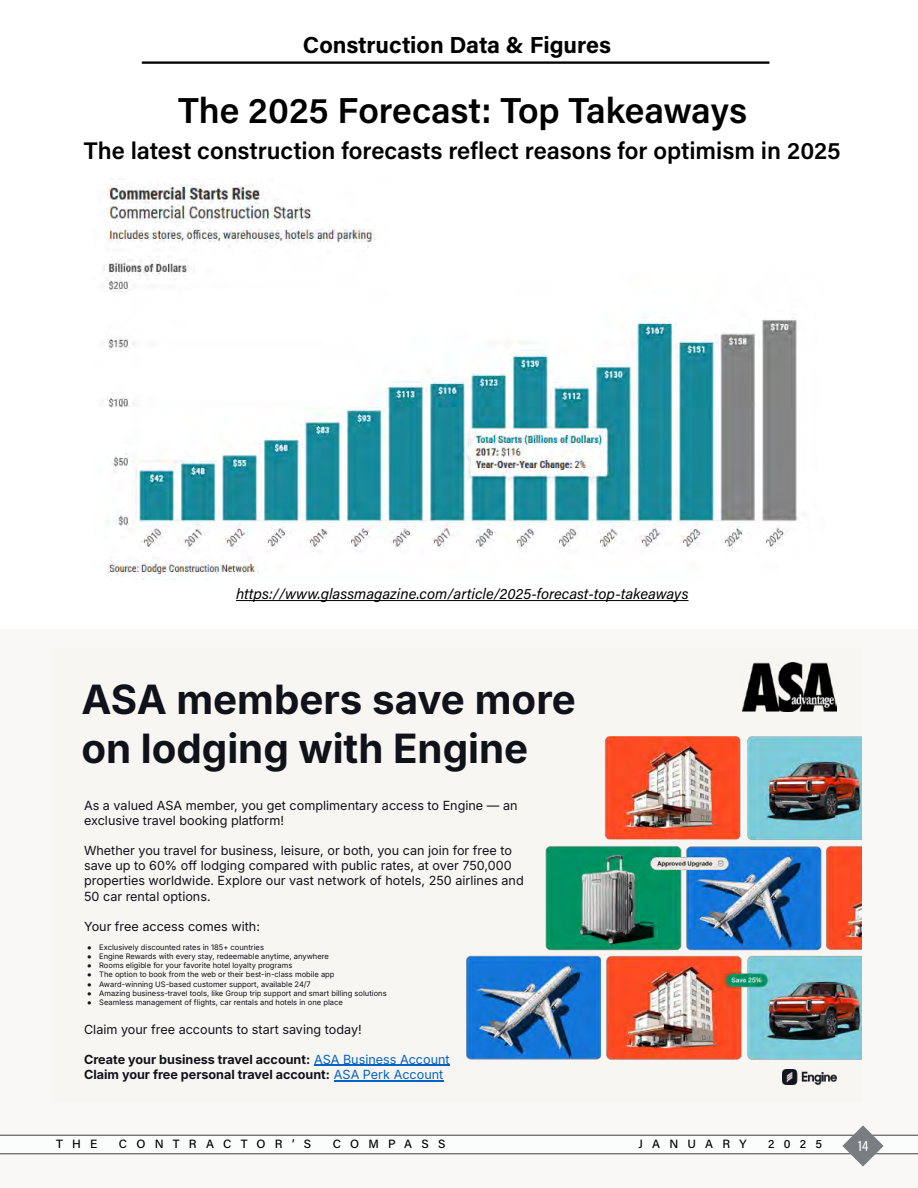
<style>
.page{position:relative;width:918px;height:1188px;background:#fff}
.page>*{position:absolute;margin:0;border:0;box-sizing:border-box;transform-origin:0 0}
.t1{font:700 40.35px/48.4px "Inter";color:#10121a}
.t2{font:600 36px "Acumin Pro";color:#000}
.t3{font:600 24px "Acumin Pro";color:#000}
.t4{font:700 23.25px "Acumin Pro";color:#000}
.t5{font:italic 15px "Acumin Pro";color:#000}
.t6{font:500 15px "Acumin Pro Cond";color:#fff}
.t7{font:12.6px/15.1px "Inter";color:#10121a}
.t8{font:700 12.6px/15.1px "Inter";color:#10121a}
.t9{font:500 12px "Acumin Pro";letter-spacing:.77em;color:#000}
.t10{font:7.5px "Inter";color:#10121a}
.s1{font-family:"Arial"}
.s2{font-weight:400;color:#0563c1}
</style>
<div class="page">
<div style="left:0;top:630px;width:918px;height:558px;background:#f9f8f6"></div>
<svg style="left:0;top:1125px;width:918px;height:42px"></svg>
<hr style="left:142px;top:61px;width:627px;height:3px;background:#000">
<img style="left:103px;top:184px;width:695px;height:395px">
<div style="left:54px;top:649px;width:807px;height:454px;background:#f8f6f2"></div>
<hr style="left:314px;top:1065px;width:136px;height:1px;background:#0563c1">
<hr style="left:334px;top:1080px;width:109px;height:1px;background:#0563c1">
<img style="left:467px;top:737px;width:394px;height:323px">
<img style="left:782px;top:1070px;width:55px;height:15px">
<img style="left:742px;top:662px;width:95px;height:50px">
<hr style="left:236px;top:600px;width:453px;height:1px;background:#000">
<h3 class="t4" style="left:303px;top:28px;width:310px">Construction Data &amp; Figures</h3>
<h2 class="t2" style="left:178px;top:86px;width:571px">The 2025 Forecast: Top Takeaways</h2>
<h3 class="t3" style="left:84px;top:134px;width:758px">The latest construction forecasts reflect reasons for optimism in 2025</h3>
<h3 class="t5" style="left:236px;top:583px;width:454px">https://www.glassmagazine.com/article/2025-forecast-top-takeaways</h3>
<h1 class="t1" style="left:81px;top:674px;width:496px">ASA members save more on lodging with Engine</h1>
<h3 class="t7" style="left:84px;top:797px;width:435px">As a valued ASA member, you get complimentary access to Engine — an exclusive travel booking platform!</h3>
<p class="t7" style="left:84px;top:843px;width:441px">Whether you travel for business, leisure, or both, you can join for free to save up to 60% off lodging compared with public rates, at over 750,000 properties worldwide. Explore our vast network of hotels, 250 airlines and 50 car rental options.</p>
<h3 class="t7" style="left:84px;top:918px;width:177px">Your free access comes with:</h3>
<p class="t10" style="left:87px;top:942px;width:178px"><span class="s1">●</span> Exclusively discounted rates in 185+ countries</p>
<p class="t10" style="left:87px;top:951px;width:243px"><span class="s1">●</span> Engine Rewards with every stay, redeemable anytime, anywhere</p>
<p class="t10" style="left:87px;top:960px;width:207px"><span class="s1">●</span> Rooms eligible for your favorite hotel loyalty programs</p>
<p class="t10" style="left:87px;top:969px;width:249px"><span class="s1">●</span> The option to book from the web or their best-in-class mobile app</p>
<p class="t10" style="left:87px;top:978px;width:225px"><span class="s1">●</span> Award-winning US-based customer support, available 24/7</p>
<p class="t10" style="left:87px;top:987px;width:301px"><span class="s1">●</span> Amazing business-travel tools, like Group trip support and smart billing solutions</p>
<p class="t10" style="left:87px;top:996px;width:257px"><span class="s1">●</span> Seamless management of flights, car rentals and hotels in one place</p>
<h3 class="t7" style="left:84px;top:1021px;width:279px">Claim your free accounts to start saving today!</h3>
<h3 class="t8" style="left:84px;top:1052px;width:367px">Create your business travel account: <span class="s2">ASA Business Account<br></span>Claim your free personal travel account: <span class="s2">ASA Perk Account</span></h3>
<h3 class="t9" style="left:56px;top:1135px;width:43px">THE</h3>
<h3 class="t9" style="left:119px;top:1135px;width:194px">CONTRACTOR’S</h3>
<h3 class="t9" style="left:333px;top:1135px;width:114px">COMPASS</h3>
<h3 class="t9" style="left:639px;top:1135px;width:110px">JANUARY</h3>
<h3 class="t9" style="left:768px;top:1135px;width:55px">2025</h3>
<h3 class="t6" style="left:858px;top:1136px;width:12px">14</h3>
</div>
